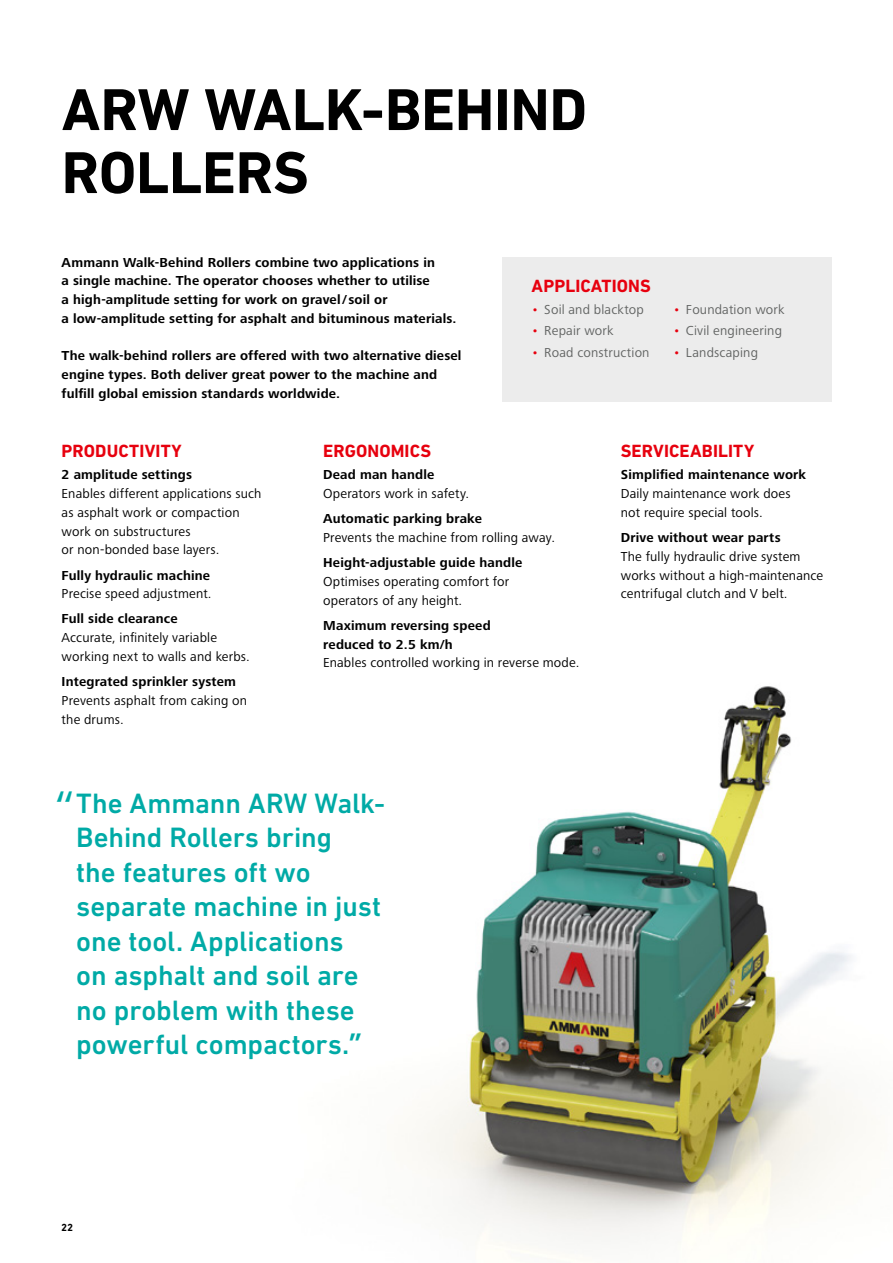
<style>
.page{position:relative;width:893px;height:1263px;background:#fff}
.page>*{position:absolute;margin:0;border:0;box-sizing:border-box;transform-origin:0 0}
.t1{font:700 60px/63px "DIN Next LT Pro";letter-spacing:-.005em;color:#000}
.t2{font:48px "Frutiger Next LTW1 G";color:#00aaa6}
.t3{font:500 28.5px/34.5px "DIN Next LT Pro";color:#00aaa6}
.t4{font:700 18px "DIN Next LT Pro";letter-spacing:.005em;color:#e7000e}
.t5{font:700 13.5px/18.8px "Frutiger Next LTW1 G";letter-spacing:.01em;color:#000}
.t6{font:13.5px/18.8px "Frutiger Next LTW1 G";letter-spacing:.01em;color:#000}
.t7{font:13.5px "Frutiger Next LTW1 G";letter-spacing:.015em;color:#626463}
.t8{font:700 10.5px "DIN Next LT Pro";color:#000}
.s1{color:#e7000e}
.s2{font-family:"Frutiger Next LTW1 G";font-weight:700}
</style>
<div class="page">
<img style="left:416px;top:686px;width:441px;height:565px">
<div style="left:502px;top:257px;width:329px;height:144px;background:#ececec"></div>
<h1 class="t1" style="left:62px;top:78px;width:527px">ARW WALK-BEHIND<br>ROLLERS</h1>
<p class="t5" style="left:62px;top:253px;width:396px">Ammann Walk-Behind Rollers combine two applications in<br>a single machine. The operator chooses whether to utilise<br>a high-amplitude setting for work on gravel/ soil or<br>a low-amplitude setting for asphalt and bituminous materials.</p>
<p class="t5" style="left:62px;top:347px;width:401px">The walk-behind rollers are offered with two alternative diesel engine types. Both deliver great power to the machine and fulfill global emission standards worldwide.</p>
<h3 class="t4" style="left:531px;top:275px;width:121px">APPLICATIONS</h3>
<p class="t7" style="left:531px;top:301px;width:114px"><span class="s1">•</span> Soil and blacktop</p>
<p class="t7" style="left:531px;top:323px;width:84px"><span class="s1">•</span> Repair work</p>
<p class="t7" style="left:531px;top:345px;width:120px"><span class="s1">•</span> Road construction</p>
<p class="t7" style="left:673px;top:301px;width:113px"><span class="s1">•</span> Foundation work</p>
<p class="t7" style="left:673px;top:323px;width:110px"><span class="s1">•</span> Civil engineering</p>
<p class="t7" style="left:673px;top:345px;width:86px"><span class="s1">•</span> Landscaping</p>
<h3 class="t4" style="left:62px;top:441px;width:122px">PRODUCTIVITY</h3>
<p class="t5" style="left:62px;top:466px;width:132px">2 amplitude settings</p>
<p class="t6" style="left:62px;top:485px;width:201px">Enables different applications such as asphalt work or compaction work on substructures<br>or non-bonded base layers.</p>
<p class="t5" style="left:62px;top:566px;width:150px">Fully hydraulic machine</p>
<p class="t6" style="left:62px;top:585px;width:151px">Precise speed adjustment.</p>
<p class="t5" style="left:62px;top:610px;width:117px">Full side clearance</p>
<p class="t6" style="left:62px;top:629px;width:190px">Accurate, infinitely variable working next to walls and kerbs.</p>
<p class="t5" style="left:62px;top:673px;width:176px">Integrated sprinkler system</p>
<p class="t6" style="left:62px;top:691px;width:187px">Prevents asphalt from caking on the drums.</p>
<h3 class="t4" style="left:323px;top:441px;width:109px">ERGONOMICS</h3>
<p class="t5" style="left:323px;top:466px;width:113px">Dead man handle</p>
<p class="t6" style="left:323px;top:485px;width:148px">Operators work in safety.</p>
<p class="t5" style="left:323px;top:510px;width:160px">Automatic parking brake</p>
<p class="t6" style="left:323px;top:529px;width:233px">Prevents the machine from rolling away.</p>
<p class="t5" style="left:323px;top:554px;width:201px">Height-adjustable guide handle</p>
<p class="t6" style="left:323px;top:572px;width:188px">Optimises operating comfort for operators of any height.</p>
<p class="t5" style="left:323px;top:616px;width:169px">Maximum reversing speed reduced to 2.5 km/h</p>
<p class="t6" style="left:323px;top:654px;width:258px">Enables controlled working in reverse mode.</p>
<h2 class="t2" style="left:55px;top:782px;width:23px">“</h2>
<h3 class="t3" style="left:76px;top:785px;width:310px">The Ammann ARW Walk-<br>Behind Rollers bring<br>the features oft wo separate machine in just one tool. Applications<br>on asphalt and soil are no problem with these powerful compactors.<span class="s2">”</span></h3>
<h3 class="t4" style="left:621px;top:441px;width:135px">SERVICEABILITY</h3>
<p class="t5" style="left:621px;top:466px;width:187px">Simplified maintenance work</p>
<p class="t6" style="left:621px;top:485px;width:171px">Daily maintenance work does not require special tools.</p>
<p class="t5" style="left:621px;top:529px;width:161px">Drive without wear parts</p>
<p class="t6" style="left:621px;top:547px;width:204px">The fully hydraulic drive system works without a high-maintenance centrifugal clutch and V belt.</p>
<p class="t8" style="left:62px;top:1221px;width:13px">22</p>
</div>
